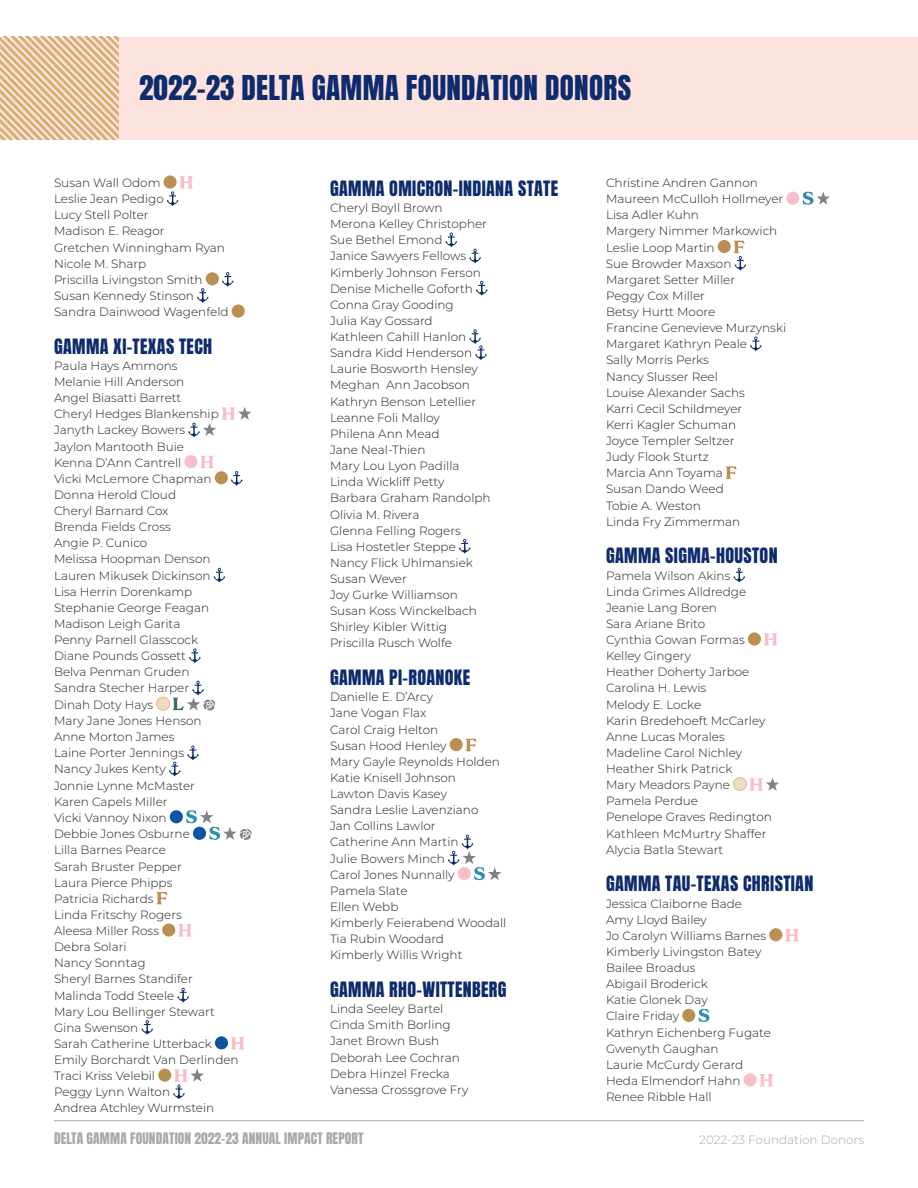
<style>
.page{position:relative;width:918px;height:1188px;background:#fff}
.page>*{position:absolute;margin:0;border:0;box-sizing:border-box;transform-origin:0 0}
.t1{font:29.1px "Anton";letter-spacing:.01em;color:#0d2b6d}
.t2{font:18px "Anton";letter-spacing:.02em;color:#0d2b6d}
.t3{font:13.5px "Anton";letter-spacing:.01em;color:#a8a9ad}
.t4{font:300 12px/16.2px "Montserrat";color:#231f20}
.t5{font:300 12px "Montserrat";color:#a8a9ad}
</style>
<div class="page">
<div style="left:0;top:37px;width:918px;height:102px;background:#fde3de"></div>
<svg style="left:0;top:37px;width:118px;height:102px"></svg>
<hr style="left:54px;top:1120px;width:810px;height:1px;background:#a8a9ad">
<div style="left:164px;top:176px;width:13px;height:13px;background:#b99051;border-radius:50%"></div>
<svg style="left:167px;top:176px;width:26px;height:30px"></svg>
<div style="left:206px;top:272px;width:13px;height:13px;background:#b99051;border-radius:50%"></div>
<svg style="left:222px;top:272px;width:12px;height:15px"></svg>
<svg style="left:197px;top:288px;width:12px;height:15px"></svg>
<div style="left:232px;top:305px;width:13px;height:13px;background:#b99051;border-radius:50%"></div>
<svg style="left:222px;top:407px;width:29px;height:13px"></svg>
<svg style="left:188px;top:423px;width:28px;height:14px"></svg>
<div style="left:184px;top:455px;width:14px;height:13px;background:#f8beca;border-radius:50%"></div>
<svg style="left:201px;top:456px;width:13px;height:12px"></svg>
<div style="left:215px;top:471px;width:13px;height:13px;background:#b99051;border-radius:50%"></div>
<svg style="left:231px;top:471px;width:11px;height:15px"></svg>
<svg style="left:214px;top:568px;width:11px;height:15px"></svg>
<svg style="left:189px;top:648px;width:12px;height:15px"></svg>
<div style="left:157px;top:697px;width:13px;height:13px;background:#f0dbbf;border-radius:50%"></div>
<div style="left:156px;top:697px;width:14px;height:13px;border:1px solid #e1bd8b;border-radius:50%"></div>
<svg style="left:173px;top:681px;width:42px;height:29px"></svg>
<svg style="left:187px;top:746px;width:12px;height:14px"></svg>
<svg style="left:169px;top:762px;width:11px;height:14px"></svg>
<div style="left:170px;top:810px;width:13px;height:13px;background:#0a55a4;border-radius:50%"></div>
<svg style="left:186px;top:810px;width:66px;height:30px"></svg>
<svg style="left:157px;top:892px;width:10px;height:12px"></svg>
<div style="left:162px;top:923px;width:13px;height:14px;background:#b99051;border-radius:50%"></div>
<svg style="left:178px;top:924px;width:13px;height:13px"></svg>
<svg style="left:177px;top:988px;width:12px;height:15px"></svg>
<svg style="left:141px;top:1020px;width:12px;height:15px"></svg>
<div style="left:215px;top:1036px;width:13px;height:13px;background:#0a55a4;border-radius:50%"></div>
<svg style="left:231px;top:1037px;width:13px;height:12px"></svg>
<div style="left:158px;top:1069px;width:13px;height:13px;background:#b99051;border-radius:50%"></div>
<svg style="left:173px;top:1069px;width:31px;height:30px"></svg>
<svg style="left:446px;top:233px;width:11px;height:14px"></svg>
<svg style="left:469px;top:249px;width:12px;height:14px"></svg>
<svg style="left:476px;top:281px;width:12px;height:15px"></svg>
<svg style="left:469px;top:329px;width:18px;height:31px"></svg>
<svg style="left:459px;top:539px;width:11px;height:15px"></svg>
<div style="left:450px;top:738px;width:13px;height:13px;background:#b99051;border-radius:50%"></div>
<svg style="left:466px;top:739px;width:10px;height:12px"></svg>
<svg style="left:448px;top:835px;width:53px;height:45px"></svg>
<div style="left:786px;top:192px;width:13px;height:13px;background:#f8beca;border-radius:50%"></div>
<svg style="left:803px;top:192px;width:27px;height:13px"></svg>
<div style="left:718px;top:240px;width:13px;height:13px;background:#b99051;border-radius:50%"></div>
<svg style="left:734px;top:241px;width:12px;height:30px"></svg>
<svg style="left:750px;top:337px;width:12px;height:14px"></svg>
<svg style="left:726px;top:466px;width:11px;height:13px"></svg>
<svg style="left:734px;top:568px;width:11px;height:15px"></svg>
<div style="left:748px;top:632px;width:13px;height:14px;background:#b99051;border-radius:50%"></div>
<svg style="left:764px;top:633px;width:13px;height:13px"></svg>
<div style="left:733px;top:777px;width:13px;height:14px;background:#f0dbbf;border-radius:50%"></div>
<div style="left:733px;top:777px;width:14px;height:14px;border:1px solid #e1bd8b;border-radius:50%"></div>
<svg style="left:750px;top:778px;width:29px;height:13px"></svg>
<div style="left:769px;top:928px;width:13px;height:13px;background:#b99051;border-radius:50%"></div>
<svg style="left:785px;top:929px;width:13px;height:12px"></svg>
<div style="left:682px;top:1009px;width:13px;height:13px;background:#b99051;border-radius:50%"></div>
<svg style="left:698px;top:1009px;width:11px;height:13px"></svg>
<div style="left:744px;top:1073px;width:13px;height:13px;background:#f8beca;border-radius:50%"></div>
<svg style="left:760px;top:1074px;width:13px;height:12px"></svg>
<h1 class="t1" style="left:139px;top:73px;width:493px">2022-23 DELTA GAMMA FOUNDATION DONORS</h1>
<p class="t4" style="left:54px;top:174px;width:176px">Susan Wall Odom<br>Leslie Jean Pedigo<br>Lucy Stell Polter<br>Madison E. Reagor<br>Gretchen Winningham Ryan<br>Nicole M. Sharp<br>Priscilla Livingston Smith<br>Susan Kennedy Stinson<br>Sandra Dainwood Wagenfeld</p>
<h2 class="t2" style="left:54px;top:337px;width:160px">GAMMA XI-TEXAS TECH</h2>
<p class="t4" style="left:54px;top:357px;width:186px">Paula Hays Ammons<br>Melanie Hill Anderson<br>Angel Biasatti Barrett<br>Cheryl Hedges Blankenship<br>Janyth Lackey Bowers<br>Jaylon Mantooth Buie<br>Kenna D’Ann Cantrell<br>Vicki McLemore Chapman<br>Donna Herold Cloud<br>Cheryl Barnard Cox<br>Brenda Fields Cross<br>Angie P. Cunico<br>Melissa Hoopman Denson<br>Lauren Mikusek Dickinson<br>Lisa Herrin Dorenkamp<br>Stephanie George Feagan<br>Madison Leigh Garita<br>Penny Parnell Glasscock<br>Diane Pounds Gossett<br>Belva Penman Gruden<br>Sandra Stecher Harper<br>Dinah Doty Hays<br>Mary Jane Jones Henson<br>Anne Morton James<br>Laine Porter Jennings<br>Nancy Jukes Kenty<br>Jonnie Lynne McMaster<br>Karen Capels Miller<br>Vicki Vannoy Nixon<br>Debbie Jones Osburne<br>Lilla Barnes Pearce<br>Sarah Bruster Pepper<br>Laura Pierce Phipps<br>Patricia Richards<br>Linda Fritschy Rogers<br>Aleesa Miller Ross<br>Debra Solari<br>Nancy Sonntag<br>Sheryl Barnes Standifer<br>Malinda Todd Steele<br>Mary Lou Bellinger Stewart<br>Gina Swenson<br>Sarah Catherine Utterback<br>Emily Borchardt Van Derlinden<br>Traci Kriss Velebil<br>Peggy Lynn Walton<br>Andrea Atchley Wurmstein</p>
<h2 class="t2" style="left:330px;top:179px;width:230px">GAMMA OMICRON-INDIANA STATE</h2>
<p class="t4" style="left:330px;top:199px;width:162px">Cheryl Boyll Brown<br>Merona Kelley Christopher<br>Sue Bethel Emond<br>Janice Sawyers Fellows<br>Kimberly Johnson Ferson<br>Denise Michelle Goforth<br>Conna Gray Gooding<br>Julia Kay Gossard<br>Kathleen Cahill Hanlon<br>Sandra Kidd Henderson<br>Laurie Bosworth Hensley<br>Meghan Ann Jacobson<br>Kathryn Benson Letellier<br>Leanne Foli Malloy<br>Philena Ann Mead<br>Jane Neal-Thien<br>Mary Lou Lyon Padilla<br>Linda Wickliff Petty<br>Barbara Graham Randolph<br>Olivia M. Rivera<br>Glenna Felling Rogers<br>Lisa Hostetler Steppe<br>Nancy Flick Uhlmansiek<br>Susan Wever<br>Joy Gurke Williamson<br>Susan Koss Winckelbach<br>Shirley Kibler Wittig<br>Priscilla Rusch Wolfe</p>
<h2 class="t2" style="left:330px;top:668px;width:142px">GAMMA PI-ROANOKE</h2>
<p class="t4" style="left:330px;top:689px;width:178px">Danielle E. D’Arcy<br>Jane Vogan Flax<br>Carol Craig Helton<br>Susan Hood Henley<br>Mary Gayle Reynolds Holden<br>Katie Knisell Johnson<br>Lawton Davis Kasey<br>Sandra Leslie Lavenziano<br>Jan Collins Lawlor<br>Catherine Ann Martin<br>Julie Bowers Minch<br>Carol Jones Nunnally<br>Pamela Slate<br>Ellen Webb<br>Kimberly Feierabend Woodall<br>Tia Rubin Woodard<br>Kimberly Willis Wright</p>
<h2 class="t2" style="left:330px;top:980px;width:178px">GAMMA RHO-WITTENBERG</h2>
<p class="t4" style="left:330px;top:1000px;width:140px">Linda Seeley Bartel<br>Cinda Smith Borling<br>Janet Brown Bush<br>Deborah Lee Cochran<br>Debra Hinzel Frecka<br>Vanessa Crossgrove Fry</p>
<p class="t4" style="left:606px;top:174px;width:182px">Christine Andren Gannon<br>Maureen McCulloh Hollmeyer<br>Lisa Adler Kuhn<br>Margery Nimmer Markowich<br>Leslie Loop Martin<br>Sue Browder Maxson<br>Margaret Setter Miller<br>Peggy Cox Miller<br>Betsy Hurtt Moore<br>Francine Genevieve Murzynski<br>Margaret Kathryn Peale<br>Sally Morris Perks<br>Nancy Slusser Reel<br>Louise Alexander Sachs<br>Karri Cecil Schildmeyer<br>Kerri Kagler Schuman<br>Joyce Templer Seltzer<br>Judy Flook Sturtz<br>Marcia Ann Toyama<br>Susan Dando Weed<br>Tobie A. Weston<br>Linda Fry Zimmerman</p>
<h2 class="t2" style="left:606px;top:547px;width:173px">GAMMA SIGMA-HOUSTON</h2>
<p class="t4" style="left:606px;top:567px;width:168px">Pamela Wilson Akins<br>Linda Grimes Alldredge<br>Jeanie Lang Boren<br>Sara Ariane Brito<br>Cynthia Gowan Formas<br>Kelley Gingery<br>Heather Doherty Jarboe<br>Carolina H. Lewis<br>Melody E. Locke<br>Karin Bredehoeft McCarley<br>Anne Lucas Morales<br>Madeline Carol Nichley<br>Heather Shirk Patrick<br>Mary Meadors Payne<br>Pamela Perdue<br>Penelope Graves Redington<br>Kathleen McMurtry Shaffer<br>Alycia Batla Stewart</p>
<h2 class="t2" style="left:606px;top:875px;width:209px">GAMMA TAU-TEXAS CHRISTIAN</h2>
<p class="t4" style="left:606px;top:895px;width:166px">Jessica Claiborne Bade<br>Amy Lloyd Bailey<br>Jo Carolyn Williams Barnes<br>Kimberly Livingston Batey<br>Bailee Broadus<br>Abigail Broderick<br>Katie Glonek Day<br>Claire Friday<br>Kathryn Eichenberg Fugate<br>Gwenyth Gaughan<br>Laurie McCurdy Gerard<br>Heda Elmendorf Hahn<br>Renee Ribble Hall</p>
<p class="t3" style="left:54px;top:1131px;width:311px">DELTA GAMMA FOUNDATION 2022-23 ANNUAL IMPACT REPORT</p>
<p class="t5" style="left:699px;top:1131px;width:166px">2022-23 Foundation Donors</p>
</div>
